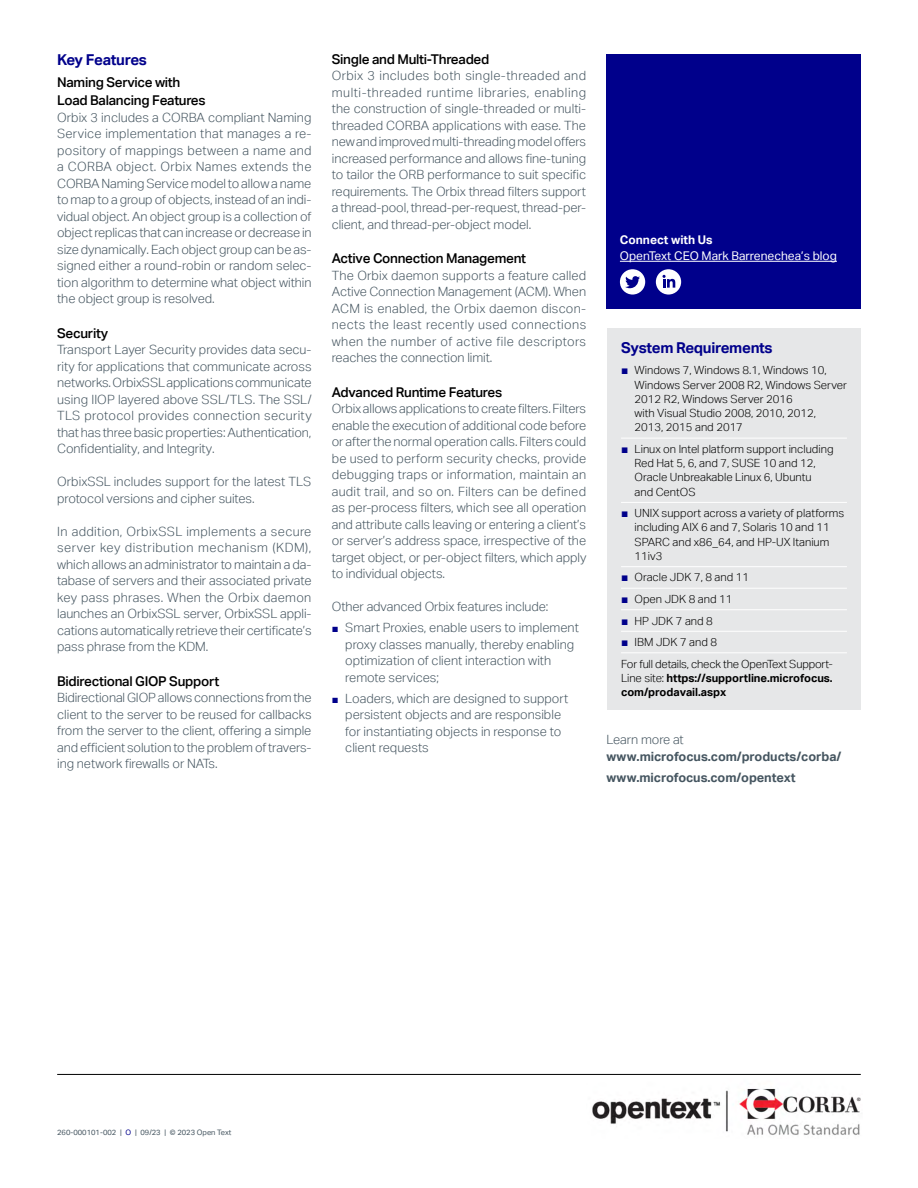
<style>
.page{position:relative;width:918px;height:1188px;background:#fff}
.page>*{position:absolute;margin:0;border:0;box-sizing:border-box;transform-origin:0 0}
.t1{font:700 15px "Aktiv Grotesk";letter-spacing:-.02em;color:#00008b}
.t2{font:500 13.5px/18px "Aktiv Grotesk";letter-spacing:-.02em;color:#000}
.t3{font:300 12.75px/16.5px "Aktiv Grotesk";letter-spacing:-.005em;color:#455560;text-align:justify}
.t4{font:700 12.75px/16.5px "Aktiv Grotesk";letter-spacing:-.005em;color:#455560}
.t5{font:12px/15.8px "Aktiv Grotesk";color:#fff}
.t6{font:300 11.25px/14.2px "Aktiv Grotesk";color:#000}
.t7{font:700 11.25px/14.2px "Aktiv Grotesk";letter-spacing:-.005em;color:#000;text-align:justify}
.t8{font:7.5px "Aktiv Grotesk";color:#455560}
.s1{font-family:"Arial";font-weight:400;font-size:11.25px;color:#00008b}
.s2{font-weight:700}
.s3{font-family:"Arial";font-weight:400;font-size:12px;color:#00008b}
.s4{font-weight:300}
.s5{color:#00008b}
</style>
<div class="page">
<hr style="left:57px;top:1074px;width:804px;height:1px;background:#000">
<div style="left:608px;top:329px;width:253px;height:381px;background:#e6e7e8"></div>
<hr style="left:621px;top:438px;width:226px;height:1px;background:#fff">
<hr style="left:621px;top:502px;width:226px;height:1px;background:#fff">
<hr style="left:621px;top:566px;width:226px;height:1px;background:#fff">
<hr style="left:621px;top:588px;width:226px;height:1px;background:#fff">
<hr style="left:621px;top:609px;width:226px;height:1px;background:#fff">
<hr style="left:621px;top:631px;width:226px;height:1px;background:#fff">
<hr style="left:621px;top:653px;width:226px;height:1px;background:#fff">
<div style="left:606px;top:54px;width:255px;height:254px;background:#00008b"></div>
<hr style="left:620px;top:261px;width:217px;height:1px;background:#fff">
<div style="left:620px;top:269px;width:25px;height:26px;background:#fff;border-radius:50%"></div>
<svg style="left:625px;top:276px;width:15px;height:12px"></svg>
<div style="left:656px;top:269px;width:25px;height:26px;background:#fff;border-radius:50%"></div>
<svg style="left:663px;top:275px;width:12px;height:13px"></svg>
<img style="left:592px;top:1088px;width:269px;height:47px">
<h2 class="t1" style="left:57px;top:50px;width:91px">Key Features</h2>
<p class="t2" style="left:57px;top:73px;width:150px">Naming Service with<br>Load Balancing Features</p>
<p class="t3" style="left:57px;top:109px;width:256px">Orbix 3 includes a CORBA compliant Naming Service implementation that manages a re&shy;pository of mappings between a name and a CORBA object. Orbix Names extends the CORBA Naming Service model to allow a name to map to a group of objects, instead of an indi&shy;vidual object. An object group is a collection of object replicas that can increase or decrease in size dynamically. Each object group can be as&shy;signed either a round-robin or random selec&shy;tion algorithm to determine what object within the object group is resolved.</p>
<p class="t2" style="left:57px;top:324px;width:53px">Security</p>
<p class="t3" style="left:57px;top:341px;width:256px">Transport Layer Security provides data secu&shy;rity for applications that communicate across networks. OrbixSSL applications communicate using IIOP layered above SSL/TLS. The SSL/ TLS protocol provides connection security that has three basic properties: Authentication, Confidentiality, and Integrity.</p>
<p class="t3" style="left:57px;top:473px;width:256px">OrbixSSL includes support for the latest TLS protocol versions and cipher suites.</p>
<p class="t3" style="left:57px;top:523px;width:256px">In addition, OrbixSSL implements a secure server key distribution mechanism (KDM), which allows an administrator to maintain a da&shy;tabase of servers and their associated private key pass phrases. When the Orbix daemon launches an OrbixSSL server, OrbixSSL appli&shy;cations automatically retrieve their certificate’s pass phrase from the KDM.</p>
<p class="t2" style="left:57px;top:672px;width:164px">Bidirectional GIOP Support</p>
<p class="t3" style="left:57px;top:689px;width:256px">Bidirectional GIOP allows connections from the client to the server to be reused for callbacks from the server to the client, offering a simple and efficient solution to the problem of travers&shy;ing network firewalls or NATs.</p>
<p class="t2" style="left:332px;top:50px;width:159px">Single and Multi-Threaded</p>
<p class="t3" style="left:332px;top:67px;width:256px">Orbix 3 includes both single-threaded and multi-threaded runtime libraries, enabling the construction of single-threaded or multi&shy;threaded CORBA applications with ease. The new and improved multi-threading model offers increased performance and allows fine-tuning to tailor the ORB performance to suit specific requirements. The Orbix thread filters support a thread-pool, thread-per-request, thread-per&shy;client, and thread-per-object model.</p>
<p class="t2" style="left:332px;top:249px;width:196px">Active Connection Management</p>
<p class="t3" style="left:332px;top:267px;width:256px">The Orbix daemon supports a feature called Active Connection Management (ACM). When ACM is enabled, the Orbix daemon discon&shy;nects the least recently used connections when the number of active file descriptors reaches the connection limit.</p>
<p class="t2" style="left:332px;top:383px;width:172px">Advanced Runtime Features</p>
<p class="t3" style="left:332px;top:400px;width:256px">Orbixallows applications to create filters. Filters enable the execution of additional code before or after the normal operation calls. Filters could be used to perform security checks, provide debugging traps or information, maintain an audit trail, and so on. Filters can be defined as per-process filters, which see all operation and attribute calls leaving or entering a client’s or server’s address space, irrespective of the target object, or per-object filters, which apply to individual objects.</p>
<p class="t3" style="left:332px;top:598px;width:218px">Other advanced Orbix features include:</p>
<p class="t3" style="left:345px;top:619px;width:235px;text-align:left;text-indent:-14px"><span class="s1">■</span> Smart Proxies, enable users to implement proxy classes manually, thereby enabling optimization of client interaction with remote services;</p>
<p class="t3" style="left:345px;top:690px;width:224px;text-align:left;text-indent:-14px"><span class="s1">■</span> Loaders, which are designed to support persistent objects and are responsible for instantiating objects in response to client requests</p>
<p class="t5" style="left:620px;top:232px;width:219px"><span class="s2">Connect with Us<br></span>OpenText CEO Mark Barrenechea’s blog</p>
<p class="t1" style="left:621px;top:338px;width:153px">System Requirements</p>
<p class="t6" style="left:635px;top:363px;width:214px;text-indent:-14px"><span class="s3">■</span> Windows 7, Windows 8.1, Windows 10,<br>Windows Server 2008 R2, Windows Server<br>2012 R2, Windows Server 2016<br>with Visual Studio 2008, 2010, 2012,<br>2013, 2015 and 2017</p>
<p class="t6" style="left:635px;top:442px;width:201px;text-indent:-14px"><span class="s3">■</span> Linux on Intel platform support including<br>Red Hat 5, 6, and 7, SUSE 10 and 12,<br>Oracle Unbreakable Linux 6, Ubuntu<br>and CentOS</p>
<p class="t6" style="left:635px;top:506px;width:211px;text-indent:-14px"><span class="s3">■</span> UNIX support across a variety of platforms including AIX 6 and 7, Solaris 10 and 11<br>SPARC and x86_64, and HP-UX Itanium<br>11iv3</p>
<p class="t6" style="left:621px;top:570px;width:130px"><span class="s3">■</span> Oracle JDK 7, 8 and 11</p>
<p class="t6" style="left:621px;top:592px;width:113px"><span class="s3">■</span> Open JDK 8 and 11</p>
<p class="t6" style="left:621px;top:613px;width:93px"><span class="s3">■</span> HP JDK 7 and 8</p>
<p class="t6" style="left:621px;top:635px;width:98px"><span class="s3">■</span> IBM JDK 7 and 8</p>
<p class="t7" style="left:621px;top:656px;width:213px"><span class="s4">For full details, check the OpenText Support-Line site:</span> https://supportline.microfocus. com/prodavail.aspx</p>
<p class="t4" style="left:606px;top:731px;width:236px"><span class="s4">Learn more at </span>www.microfocus.com/products/corba/</p>
<p class="t4" style="left:606px;top:769px;width:191px">www.microfocus.com/opentext</p>
<p class="t8" style="left:57px;top:1127px;width:176px">260-000101-002 | <span class="s5">O</span> | 09/23 | © 2023 Open Text</p>
</div>
